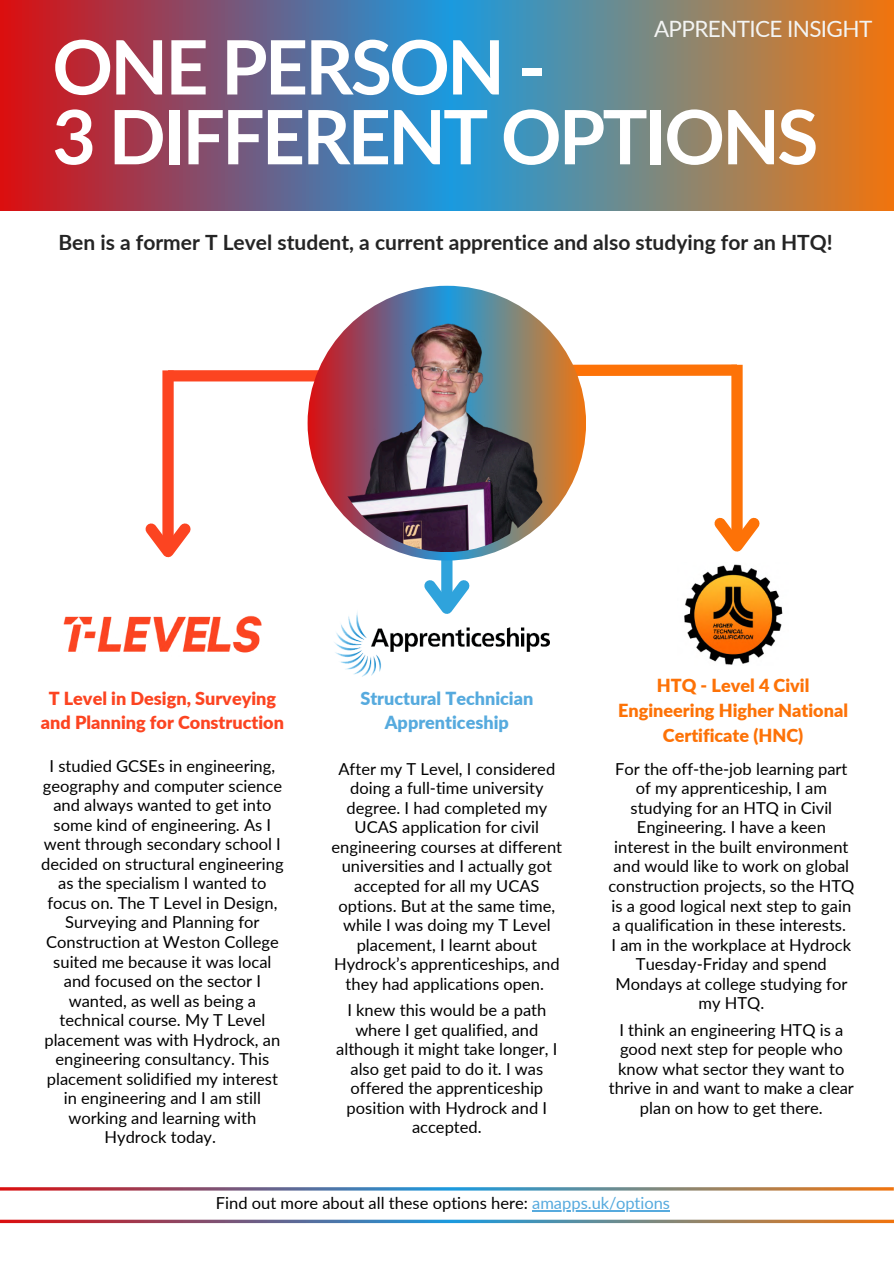
<style>
.page{position:relative;width:894px;height:1264px;background:#fff}
.page>*{position:absolute;margin:0;border:0;box-sizing:border-box;transform-origin:0 0}
.t1{font:700 75px "Lato";letter-spacing:-.035em;color:#fff}
.t2{font:22.5px "Lato";letter-spacing:-.03em;color:#f3f4f3}
.t3{font:700 21px "Lato";color:#242424}
.t4{font:900 18px/24.8px "Lato";color:#fd7207;text-align:center}
.t5{font:900 18px/24.8px "Lato";color:#fc4421;text-align:center}
.t6{font:900 18px/24.8px "Lato";color:#56aade;text-align:center}
.t7{font:16.5px/19.5px "Lato";color:#000;text-align:center}
.s1{color:#56aade}
</style>
<div class="page">
<img style="left:63px;top:615px;width:199px;height:38px">
<img style="left:334px;top:611px;width:215px;height:65px">
<img style="left:684px;top:564px;width:99px;height:101px">
<div style="left:543px;top:364px;width:193px;height:12px;background:#fd7207"></div>
<div style="left:168px;top:370px;width:179px;height:11px;background:#fc4421"></div>
<div style="left:441px;top:554px;width:11px;height:54px;background:#2fa3dc"></div>
<svg style="left:414px;top:570px;width:65px;height:57px"></svg>
<svg style="left:307px;top:286px;width:278px;height:274px;background:#936564"></svg>
<img style="left:330px;top:319px;width:233px;height:233px;border-radius:50%">
<div style="left:731px;top:365px;width:11px;height:181px;background:#fd7207"></div>
<svg style="left:714px;top:507px;width:46px;height:45px"></svg>
<div style="left:162px;top:370px;width:12px;height:181px;background:#fc4421"></div>
<svg style="left:145px;top:513px;width:46px;height:45px"></svg>
<svg style="left:0;top:0;width:893px;height:210px;background:#806d76"></svg>
<hr style="left:532px;top:1210px;width:138px;height:1px;background:#56aade">
<p class="t2" style="left:653px;top:14px;width:220px">APPRENTICE INSIGHT</p>
<h4 class="t1" style="left:52px;top:20px;width:494px">ONE PERSON -</h4>
<h4 class="t1" style="left:52px;top:90px;width:767px">3 DIFFERENT OPTIONS</h4>
<p class="t3" style="left:58px;top:230px;width:775px">Ben is a former T Level student, a current apprentice and also studying for an HTQ!</p>
<h3 class="t5" style="left:41px;top:685px;width:244px">T Level in Design, Surveying and Planning for Construction</h3>
<p class="t6" style="left:360px;top:685px;width:174px">Structural Technician<br>Apprenticeship</p>
<p class="t7" style="left:41px;top:756px;width:244px">I studied GCSEs in engineering, geography and computer science and always wanted to get into some kind of engineering. As I went through secondary school I decided on structural engineering as the specialism I wanted to focus on. The T Level in Design,<br>Surveying and Planning for<br>Construction at Weston College suited me because it was local and focused on the sector I wanted, as well as being a technical course. My T Level placement was with Hydrock, an engineering consultancy. This placement solidified my interest in engineering and I am still working and learning with<br>Hydrock today.</p>
<p class="t7" style="left:331px;top:758px;width:232px">After my T Level, I considered doing a full-time university degree. I had completed my<br>UCAS application for civil engineering courses at different universities and I actually got accepted for all my UCAS options. But at the same time, while I was doing my T Level placement, I learnt about<br>Hydrock’s apprenticeships, and they had applications open.</p>
<p class="t7" style="left:336px;top:999px;width:223px">I knew this would be a path where I get qualified, and although it might take longer, I also get paid to do it. I was offered the apprenticeship position with Hydrock and I accepted.</p>
<p class="t4" style="left:618px;top:673px;width:231px">HTQ - Level 4 Civil<br>Engineering Higher National<br>Certificate (HNC)</p>
<p class="t7" style="left:608px;top:758px;width:247px">For the off-the-job learning part of my apprenticeship, I am studying for an HTQ in Civil<br>Engineering. I have a keen interest in the built environment and would like to work on global construction projects, so the HTQ is a good logical next step to gain a qualification in these interests.</p>
<p class="t7" style="left:611px;top:934px;width:241px">I am in the workplace at Hydrock<br>Tuesday-Friday and spend<br>Mondays at college studying for my HTQ.</p>
<h4 class="t7" style="left:608px;top:1019px;width:246px">I think an engineering HTQ is a good next step for people who know what sector they want to thrive in and want to make a clear plan on how to get there.</h4>
<p class="t7" style="left:216px;top:1192px;width:455px">Find out more about all these options here: <span class="s1">amapps.uk/options</span></p>
</div>
